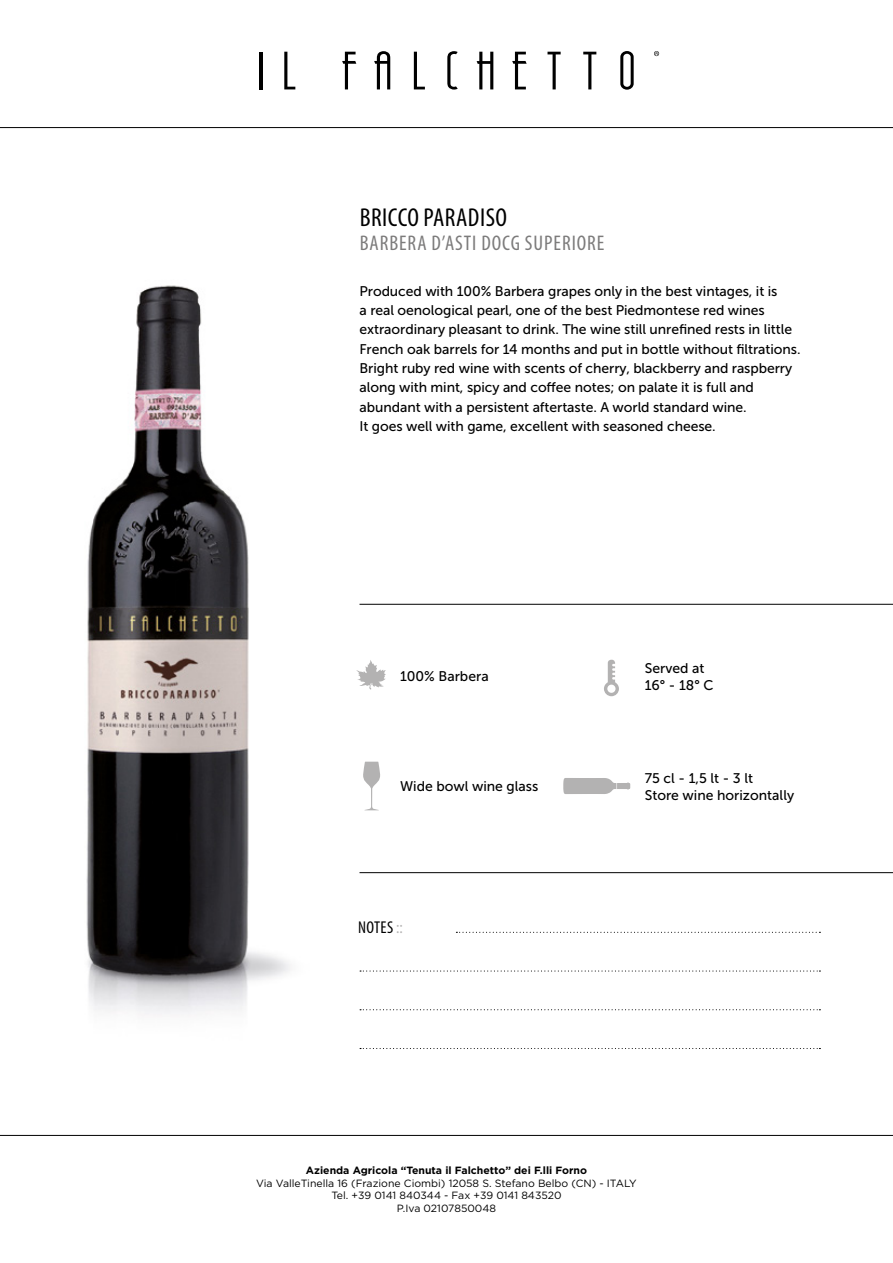
<style>
.page{position:relative;width:893px;height:1263px;background:#fff}
.page>*{position:absolute;margin:0;border:0;box-sizing:border-box;transform-origin:0 0}
.t1{font:condensed 25.95px "Myriad Pro";letter-spacing:.02em;color:#000}
.t2{font:condensed 21.3px "Myriad Pro";letter-spacing:.045em;color:#7c7b7b}
.t3{font:condensed 17.1px "Myriad Pro";letter-spacing:.02em;color:#000}
.t4{font:13.95px/19.4px "Museo Sans 500";letter-spacing:-.005em;color:#000}
.t5{font:10.5px/12.6px "Gotham";color:#000;text-align:center}
.t6{font:700 10.5px "Gotham";color:#000}
.s1{color:#b3b2b2}
</style>
<div class="page">
<svg style="left:654px;top:51px;width:5px;height:5px"></svg>
<svg style="left:447px;top:51px;width:11px;height:39px"></svg>
<hr style="left:259px;top:52px;width:3px;height:37px;background:#000">
<svg style="left:284px;top:52px;width:11px;height:37px"></svg>
<svg style="left:342px;top:52px;width:14px;height:37px"></svg>
<svg style="left:374px;top:51px;width:16px;height:38px"></svg>
<svg style="left:414px;top:52px;width:11px;height:37px"></svg>
<svg style="left:477px;top:52px;width:16px;height:37px"></svg>
<svg style="left:512px;top:52px;width:15px;height:37px"></svg>
<svg style="left:547px;top:52px;width:14px;height:37px"></svg>
<svg style="left:583px;top:52px;width:13px;height:37px"></svg>
<svg style="left:620px;top:51px;width:14px;height:39px"></svg>
<hr style="left:0;top:127px;width:893px;height:1px;background:#000">
<hr style="left:0;top:1135px;width:893px;height:1px;background:#000">
<img style="left:86px;top:285px;width:274px;height:764px">
<hr style="left:359px;top:872px;width:534px;height:1px;background:#000">
<hr style="left:359px;top:604px;width:534px;height:1px;background:#000">
<svg style="left:456px;top:932px;width:364px;height:1px"></svg>
<svg style="left:360px;top:970px;width:460px;height:1px"></svg>
<svg style="left:360px;top:1009px;width:460px;height:1px"></svg>
<svg style="left:360px;top:1048px;width:460px;height:1px"></svg>
<svg style="left:604px;top:660px;width:15px;height:36px"></svg>
<svg style="left:563px;top:778px;width:67px;height:16px"></svg>
<svg style="left:363px;top:762px;width:17px;height:48px"></svg>
<svg style="left:356px;top:660px;width:30px;height:30px"></svg>
<h1 class="t1" style="left:360px;top:201px;width:149px">BRICCO PARADISO</h1>
<h2 class="t2" style="left:360px;top:230px;width:246px">BARBERA D’ASTI DOCG SUPERIORE</h2>
<p class="t4" style="left:359px;top:281px;width:443px">Produced with 100% Barbera grapes only in the best vintages, it is<br>a real oenological pearl, one of the best Piedmontese red wines extraordinary pleasant to drink. The wine still unrefined rests in little French oak barrels for 14 months and put in bottle without filtrations.<br>Bright ruby red wine with scents of cherry, blackberry and raspberry along with mint, spicy and coffee notes; on palate it is full and abundant with a persistent aftertaste. A world standard wine.<br>It goes well with game, excellent with seasoned cheese.</p>
<p class="t4" style="left:400px;top:666px;width:90px">100% Barbera</p>
<p class="t4" style="left:400px;top:777px;width:140px">Wide bowl wine glass</p>
<p class="t3" style="left:358px;top:917px;width:46px">NOTES <span class="s1">::</span></p>
<p class="t4" style="left:645px;top:660px;width:70px;line-height:16.8px">Served at<br>16° - 18° C</p>
<p class="t4" style="left:645px;top:770px;width:151px;line-height:16.8px">75 cl - 1,5 lt - 3 lt<br>Store wine horizontally</p>
<p class="t6" style="left:306px;top:1163px;width:283px">Azienda Agricola “Tenuta il Falchetto” dei F.lli Forno</p>
<p class="t5" style="left:256px;top:1176px;width:382px">Via ValleTinella 16 (Frazione Ciombi) 12058 S. Stefano Belbo (CN) - ITALY<br>Tel. +39 0141 840344 - Fax +39 0141 843520<br>P.Iva 02107850048</p>
</div>
